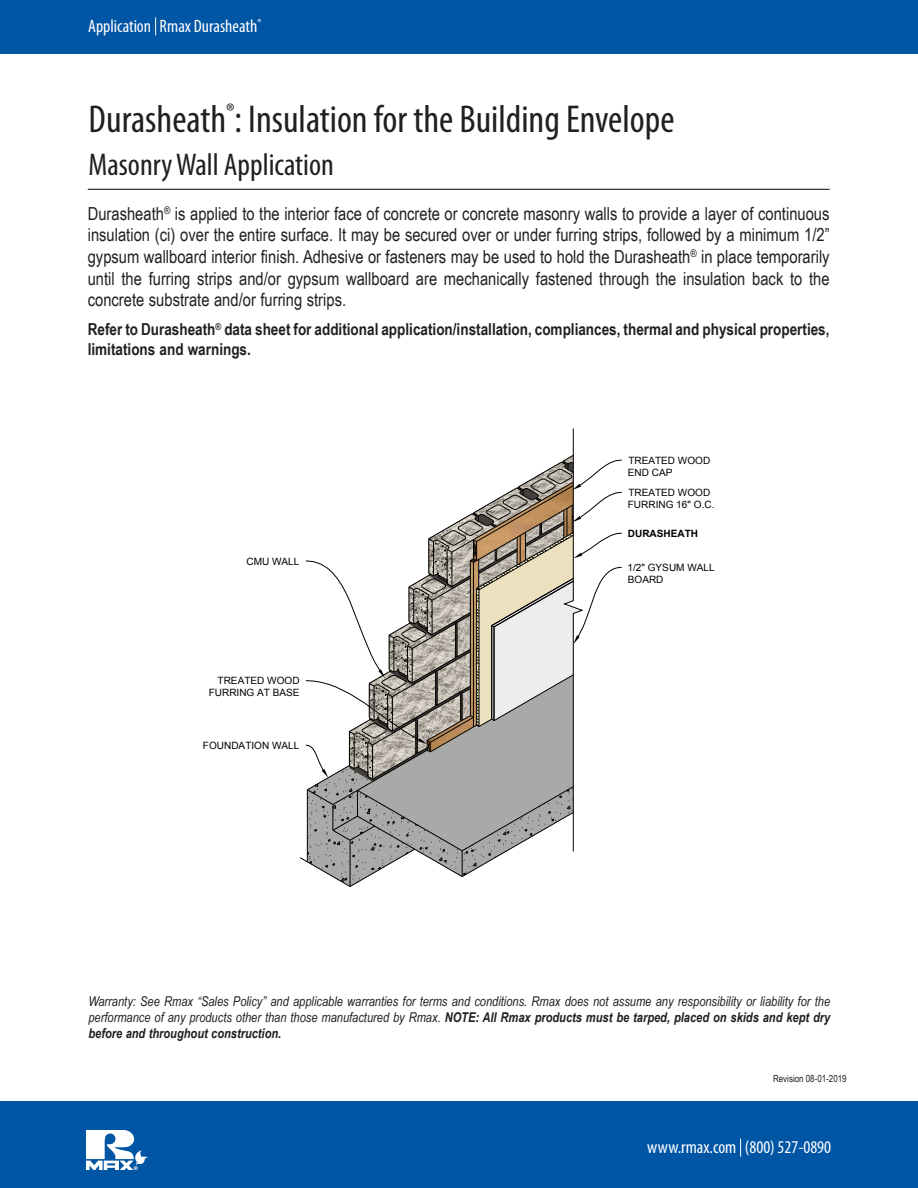
<style>
.page{position:relative;width:918px;height:1188px;background:#fff}
.page>*{position:absolute;margin:0;border:0;box-sizing:border-box;transform-origin:0 0}
.Heading_1{font:condensed 39px "Myriad Pro";color:#231f20}
.Heading_1-2{font:condensed 31.5px "Myriad Pro";color:#231f20}
.Body{font:18px/21.6px "Arial Narrow";color:#231f20;text-align:justify}
.t1{font:condensed 18px "Myriad Pro";color:#fff}
.Body-2{font:700 16.5px/19.8px "Arial Narrow";color:#231f20}
.Bullet{font:italic 13.5px/16.2px "Arial Narrow";color:#231f20;text-align:justify}
.t2{font:10.05px/12.1px "Arial";color:#000}
.t3{font:700 10.05px "Arial";color:#000}
.Bullet-2{font:9.75px "Arial Narrow";color:#231f20}
.s1{font-weight:700}
</style>
<div class="page">
<div style="left:0;top:1102px;width:918px;height:86px;background:#0155a5"></div>
<svg style="left:740px;top:1139px;width:1px;height:18px"></svg>
<img style="left:86px;top:1131px;width:62px;height:39px">
<div style="left:0;top:0;width:918px;height:54px;background:#0155a5"></div>
<svg style="left:155px;top:17px;width:1px;height:18px"></svg>
<hr style="left:88px;top:189px;width:742px;height:1px;background:#231f20">
<svg style="left:300px;top:428px;width:322px;height:459px"></svg>
<p class="t1" style="left:88px;top:16px;width:174px">Application Rmax Durasheath<sup>®</sup></p>
<p class="Heading_1" style="left:88px;top:95px;width:588px">Durasheath<sup>®</sup>: Insulation for the Building Envelope</p>
<p class="Heading_1-2" style="left:88px;top:146px;width:247px">Masonry Wall Application</p>
<p class="Body" style="left:88px;top:202px;width:743px">Durasheath<sup>®</sup> is applied to the interior face of concrete or concrete masonry walls to provide a layer of continuous insulation (ci) over the entire surface. It may be secured over or under furring strips, followed by a minimum 1/2” gypsum wallboard interior finish. Adhesive or fasteners may be used to hold the Durasheath<sup>®</sup> in place temporarily until the furring strips and/or gypsum wallboard are mechanically fastened through the insulation back to the concrete substrate and/or furring strips.</p>
<p class="Body-2" style="left:88px;top:318px;width:743px">Refer to Durasheath<sup>®</sup> data sheet for additional application/installation, compliances, thermal and physical properties, limitations and warnings.</p>
<p class="t2" style="left:628px;top:454px;width:84px">TREATED WOOD<br>END CAP</p>
<p class="t2" style="left:246px;top:555px;width:55px">CMU WALL</p>
<p class="t2" style="left:209px;top:675px;width:92px;text-align:right">TREATED WOOD<br>FURRING AT BASE</p>
<p class="t2" style="left:203px;top:739px;width:98px">FOUNDATION WALL</p>
<p class="t2" style="left:628px;top:486px;width:88px">TREATED WOOD<br>FURRING 16" O.C.</p>
<p class="t3" style="left:628px;top:527px;width:86px">DURASHEATH - 3</p>
<p class="t2" style="left:627px;top:561px;width:89px">1/2" GYSUM WALL<br>BOARD</p>
<p class="Bullet" style="left:88px;top:993px;width:743px">Warranty: See Rmax “Sales Policy” and applicable warranties for terms and conditions. Rmax does not assume any responsibility or liability for the performance of any products other than those manufactured by Rmax. <span class="s1">NOTE: All Rmax products must be tarped, placed on skids and kept dry before and throughout construction.</span></p>
<p class="Bullet-2" style="left:773px;top:1071px;width:75px">Revision 08-01-2019</p>
<p class="t1" style="left:647px;top:1136px;width:185px">www.rmax.com (800) 527-0890</p>
</div>
